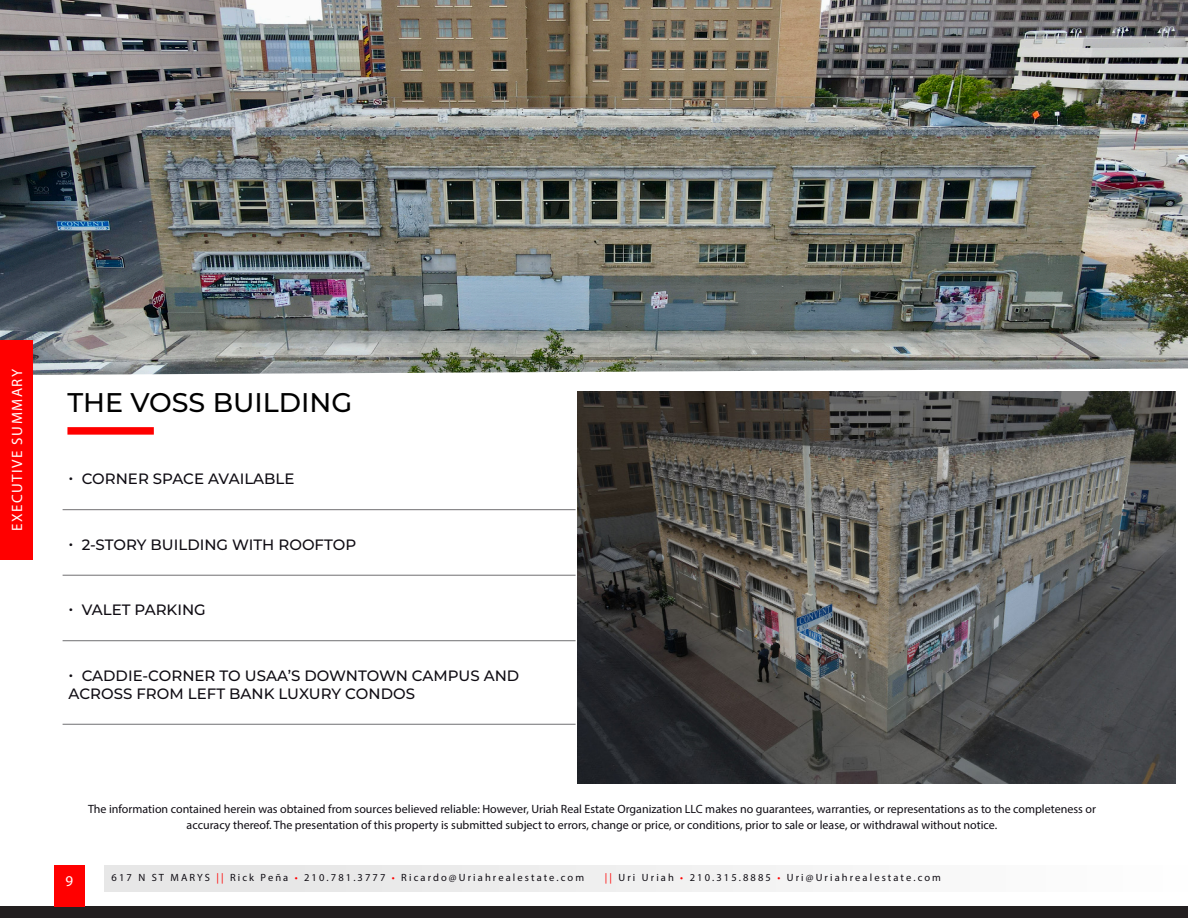
<style>
.page{position:relative;width:1188px;height:918px;background:#fff}
.page>*{position:absolute;margin:0;border:0;box-sizing:border-box;transform-origin:0 0}
.t1{font:500 27px "Montserrat";color:#000}
.t2{font:500 15px/18px "Montserrat";color:#0f0c13}
.t3{font:15px "Myriad Pro";letter-spacing:.1em;color:#fff}
.t4{font:12px/16.5px "Myriad Pro";color:#0f0c13;text-align:center}
.t5{font:10.5px "Myriad Pro";letter-spacing:.2em;color:#0f0c13}
.s1{color:#f00}
</style>
<div class="page">
<img style="left:0;top:0;width:1188px;height:375px">
<div style="left:0;top:907px;width:1188px;height:11px;background:#231f20"></div>
<div style="left:104px;top:865px;width:1084px;height:26px;background:#f0f0f0"></div>
<div style="left:54px;top:865px;width:31px;height:42px;background:#f00"></div>
<div style="left:0;top:340px;width:33px;height:220px;background:#f00"></div>
<div style="left:67px;top:427px;width:87px;height:8px;background:#f00"></div>
<img style="left:578px;top:391px;width:597px;height:393px">
<hr style="left:63px;top:509px;width:513px;height:1px;background:#706f72">
<hr style="left:63px;top:575px;width:513px;height:1px;background:#706f72">
<hr style="left:63px;top:640px;width:513px;height:1px;background:#706f72">
<hr style="left:63px;top:724px;width:513px;height:1px;background:#706f72">
<p class="t3" style="left:8px;top:531px;width:163px;rotate:-90deg">EXECUTIVE SUMMARY</p>
<h1 class="t1" style="left:67px;top:383px;width:286px">THE VOSS BUILDING</h1>
<p class="t2" style="left:69px;top:469px;width:228px">• CORNER SPACE AVAILABLE</p>
<p class="t2" style="left:69px;top:535px;width:289px">• 2-STORY BUILDING WITH ROOFTOP</p>
<p class="t2" style="left:69px;top:600px;width:139px">• VALET PARKING</p>
<p class="t2" style="left:69px;top:666px;width:452px">• CADDIE-CORNER TO USAA’S DOWNTOWN CAMPUS AND<br>ACROSS FROM LEFT BANK LUXURY CONDOS</p>
<p class="t4" style="left:88px;top:800px;width:1009px">The information contained herein was obtained from sources believed reliable: However, Uriah Real Estate Organization LLC makes no guarantees, warranties, or representations as to the completeness or accuracy thereof. The presentation of this property is submitted subject to errors, change or price, or conditions, prior to sale or lease, or withdrawal without notice.</p>
<p class="t3" style="left:65px;top:872px;width:9px">9</p>
<p class="t5" style="left:112px;top:871px;width:474px">617 N ST MARYS <span class="s1">||</span> Rick Peña <span class="s1">•</span> 210.781.3777 <span class="s1">•</span> Ricardo@Uriahrealestate.com</p>
<p class="t5" style="left:605px;top:871px;width:338px"><span class="s1">||</span> Uri Uriah <span class="s1">•</span> 210.315.8885 <span class="s1">•</span> Uri@Uriahrealestate.com</p>
</div>
